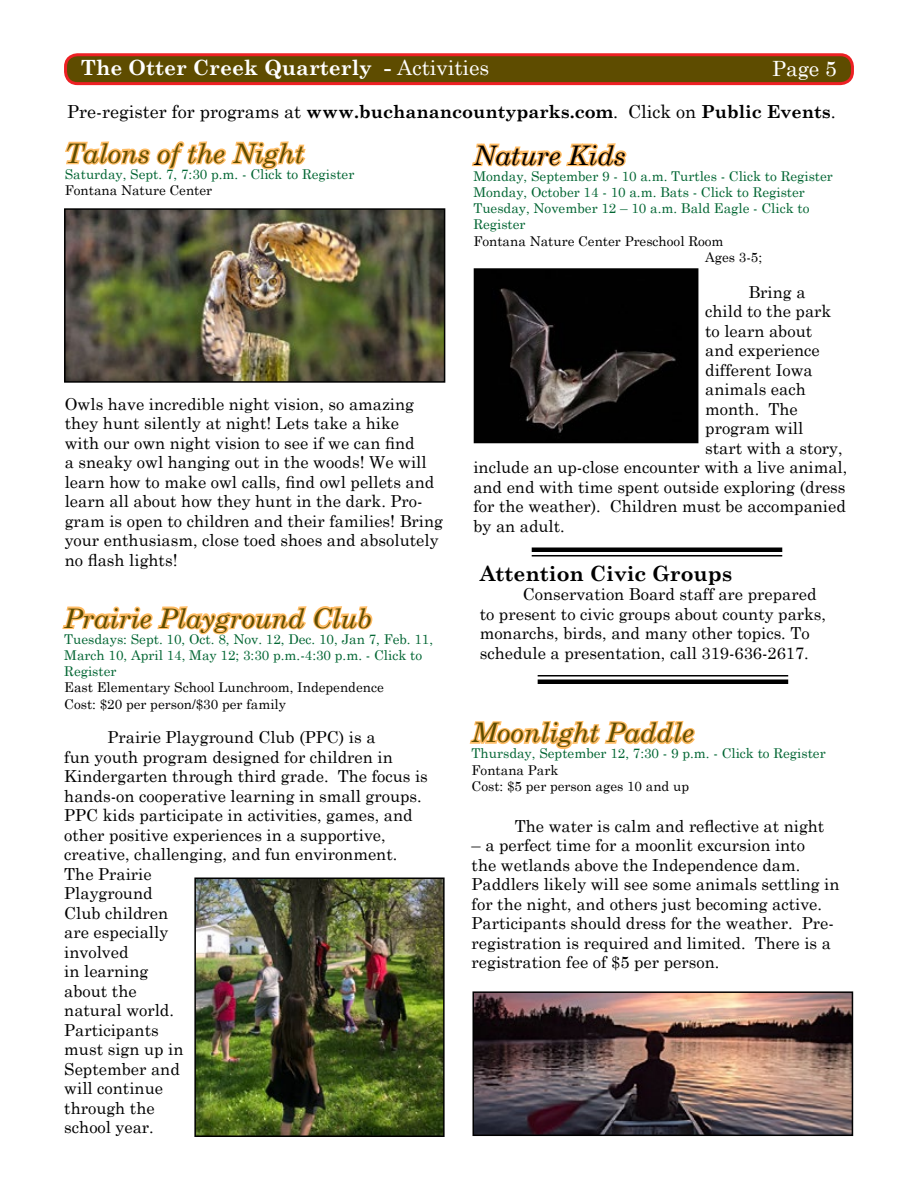
<style>
.page{position:relative;width:918px;height:1188px;background:#fff}
.page>*{position:absolute;margin:0;border:0;box-sizing:border-box;transform-origin:0 0}
.t1{font:italic 27px "Century Schoolbook";color:#5e4c00}
.t2{font:italic 27px "Century Schoolbook";color:#000}
.t3{font:700 21px "Century Schoolbook";color:#fff}
.t4{font:700 21px "Century Schoolbook";color:#000}
.t5{font:21px "Century Schoolbook";color:#fff}
.t6{font:700 18px "Century Schoolbook";color:#000}
.t7{font:16.5px/19.5px "Century Schoolbook";color:#000}
.t8{font:13.5px/16.2px "Century Schoolbook";color:#006532}
.t9{font:13.5px/16.2px "Century Schoolbook";color:#000}
.s1{font-weight:400}
</style>
<div class="page">
<div style="left:66px;top:55px;width:786px;height:29px;background:#5e4c00;border-radius:12px"></div>
<div style="left:64px;top:53px;width:790px;height:32px;border:3px solid #ed2024;border-radius:12px"></div>
<svg style="left:62px;top:606px;width:311px;height:29px"></svg>
<svg style="left:65px;top:141px;width:241px;height:29px"></svg>
<svg style="left:471px;top:143px;width:156px;height:24px"></svg>
<hr style="left:532px;top:548px;width:250px;height:4px;background:#000">
<hr style="left:532px;top:555px;width:250px;height:1px;background:#000">
<hr style="left:538px;top:675px;width:250px;height:2px;background:#000">
<hr style="left:538px;top:680px;width:250px;height:4px;background:#000">
<img style="left:197px;top:881px;width:245px;height:253px">
<div style="left:194px;top:878px;width:251px;height:259px;border:2px solid #000"></div>
<img style="left:477px;top:271px;width:218px;height:169px">
<div style="left:474px;top:268px;width:224px;height:175px;border:2px solid #000"></div>
<img style="left:67px;top:211px;width:375px;height:169px">
<div style="left:64px;top:208px;width:381px;height:175px;border:2px solid #000"></div>
<svg style="left:469px;top:720px;width:226px;height:29px"></svg>
<img style="left:475px;top:994px;width:375px;height:139px">
<div style="left:472px;top:991px;width:381px;height:145px;border:2px solid #000"></div>
<p class="t3" style="left:81px;top:51px;width:410px">The Otter Creek Quarterly - <span class="s1">Activities</span></p>
<p class="t5" style="left:772px;top:50px;width:66px">Page 5</p>
<p class="t6" style="left:67px;top:98px;width:770px"><span class="s1">Pre-register for programs at</span> www.buchanancountyparks.com<span class="s1">. Click on</span> Public Events<span class="s1">.</span></p>
<h1 class="t1" style="left:65px;top:133px;width:241px">Talons of the Night</h1>
<p class="t8" style="left:65px;top:165px;width:291px">Saturday, Sept. 7, 7:30 p.m. - Click to Register</p>
<p class="t9" style="left:65px;top:181px;width:149px">Fontana Nature Center</p>
<p class="t7" style="left:65px;top:393px;width:380px">Owls have incredible night vision, so amazing they hunt silently at night! Lets take a hike<br>with our own night vision to see if we can find<br>a sneaky owl hanging out in the woods! We will learn how to make owl calls, find owl pellets and learn all about how they hunt in the dark. Pro&shy;gram is open to children and their families! Bring your enthusiasm, close toed shoes and absolutely no flash lights!</p>
<h1 class="t1" style="left:64px;top:597px;width:309px">Prairie Playground Club</h1>
<p class="t8" style="left:64px;top:630px;width:370px">Tuesdays: Sept. 10, Oct. 8, Nov. 12, Dec. 10, Jan 7, Feb. 11,<br>March 10, April 14, May 12; 3:30 p.m.-4:30 p.m. - Click to<br>Register</p>
<p class="t9" style="left:64px;top:678px;width:321px">East Elementary School Lunchroom, Independence<br>Cost: $20 per person/$30 per family</p>
<p class="t7" style="left:64px;top:726px;width:365px;text-indent:43px">Prairie Playground Club (PPC) is a<br>fun youth program designed for children in<br>Kindergarten through third grade. The focus is hands-on cooperative learning in small groups.<br>PPC kids participate in activities, games, and other positive experiences in a supportive, creative, challenging, and fun environment.<br>The Prairie<br>Playground<br>Club children<br>are especially<br>involved<br>in learning<br>about the<br>natural world.<br>Participants<br>must sign up in<br>September and<br>will continue<br>through the<br>school year.</p>
<h1 class="t2" style="left:473px;top:135px;width:154px">Nature Kids</h1>
<p class="t8" style="left:473px;top:167px;width:361px">Monday, September 9 - 10 a.m. Turtles - Click to Register Monday, October 14 - 10 a.m. Bats - Click to Register Tuesday, November 12 – 10 a.m. Bald Eagle - Click to Register</p>
<p class="t9" style="left:705px;top:231px;width:59px;text-indent:-232px">Fontana Nature Center Preschool Room<br>Ages 3-5;</p>
<p class="t7" style="left:748px;top:280px;width:59px">Bring a</p>
<p class="t7" style="left:705px;top:300px;width:128px">child to the park</p>
<p class="t7" style="left:705px;top:319px;width:108px">to learn about</p>
<p class="t7" style="left:705px;top:339px;width:116px">and experience</p>
<p class="t7" style="left:705px;top:358px;width:109px">different Iowa</p>
<p class="t7" style="left:705px;top:378px;width:102px">animals each</p>
<p class="t7" style="left:705px;top:397px;width:94px">month. The</p>
<p class="t7" style="left:705px;top:417px;width:100px">program will</p>
<p class="t7" style="left:705px;top:436px;width:139px">start with a story,</p>
<p class="t7" style="left:473px;top:456px;width:376px">include an up-close encounter with a live animal,</p>
<p class="t7" style="left:473px;top:475px;width:374px">and end with time spent outside exploring (dress</p>
<p class="t7" style="left:473px;top:495px;width:374px">for the weather). Children must be accompanied</p>
<p class="t7" style="left:473px;top:514px;width:93px">by an adult.</p>
<p class="t4" style="left:480px;top:557px;width:254px">Attention Civic Groups</p>
<p class="t7" style="left:480px;top:583px;width:348px;text-indent:43px">Conservation Board staff are prepared to present to civic groups about county parks, monarchs, birds, and many other topics. To schedule a presentation, call 319-636-2617.</p>
<h1 class="t1" style="left:472px;top:712px;width:224px">Moonlight Paddle</h1>
<p class="t8" style="left:472px;top:744px;width:356px">Thursday, September 12, 7:30 - 9 p.m. - Click to Register</p>
<p class="t9" style="left:472px;top:761px;width:219px">Fontana Park<br>Cost: $5 per person ages 10 and up</p>
<p class="t7" style="left:515px;top:815px;width:311px">The water is calm and reflective at night</p>
<p class="t7" style="left:472px;top:834px;width:369px">– a perfect time for a moonlit excursion into<br>the wetlands above the Independence dam.<br>Paddlers likely will see some animals settling in for the night, and others just becoming active.<br>Participants should dress for the weather. Pre&shy;registration is required and limited. There is a registration fee of $5 per person.</p>
</div>
